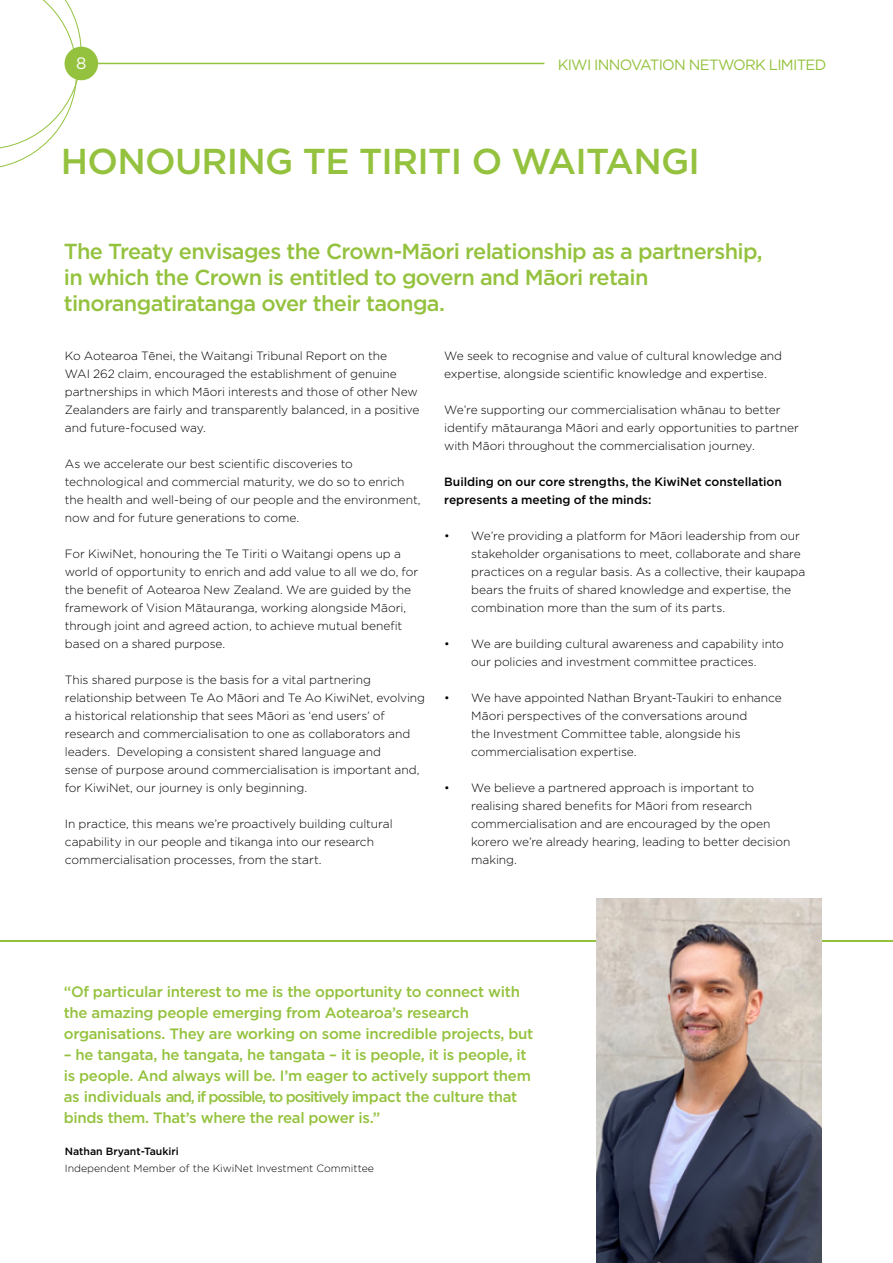
<style>
.page{position:relative;width:893px;height:1263px;background:#fff}
.page>*{position:absolute;margin:0;border:0;box-sizing:border-box;transform-origin:0 0}
.t1{font:500 36px "Gotham";letter-spacing:-.02em;color:#94c23e}
.t2{font:500 21.75px/26.1px "Gotham";letter-spacing:-.03em;color:#94c23e}
.t3{font:16.5px "Gotham";color:#fff}
.t4{font:500 15px/21px "Gotham";letter-spacing:-.02em;color:#94c23e}
.t5{font:14.85px "Gotham";letter-spacing:-.05em;color:#94c23e}
.t6{font:300 12px/18px "Gotham";letter-spacing:-.005em;color:#000}
.t7{font:500 12px/18px "Gotham";color:#000}
.t8{font:300 10.5px "Gotham";color:#000}
.t9{font:500 10.5px "Gotham";color:#000}
</style>
<div class="page">
<hr style="left:98px;top:63px;width:446px;height:1px;background:#94c23e">
<svg style="left:0;top:0;width:82px;height:168px"></svg>
<div style="left:65px;top:47px;width:33px;height:33px;background:#94c23e;border-radius:50%"></div>
<hr style="left:0;top:941px;width:893px;height:1px;background:#94c23e">
<img style="left:596px;top:898px;width:226px;height:365px">
<h3 class="t3" style="left:76px;top:52px;width:12px">8</h3>
<p class="t5" style="left:558px;top:55px;width:270px">KIWI INNOVATION NETWORK LIMITED</p>
<h1 class="t1" style="left:61px;top:138px;width:641px">HONOURING TE TIRITI O WAITANGI</h1>
<h2 class="t2" style="left:64px;top:238px;width:700px">The Treaty envisages the Crown-Māori relationship as a partnership, in which the Crown is entitled to govern and Māori retain tinorangatiratanga over their taonga.</h2>
<p class="t6" style="left:65px;top:346px;width:356px">Ko Aotearoa Tēnei, the Waitangi Tribunal Report on the<br>WAI 262 claim, encouraged the establishment of genuine partnerships in which Māori interests and those of other New Zealanders are fairly and transparently balanced, in a positive and future-focused way.</p>
<p class="t6" style="left:65px;top:454px;width:357px">As we accelerate our best scientific discoveries to technological and commercial maturity, we do so to enrich the health and well-being of our people and the environment, now and for future generations to come.</p>
<p class="t6" style="left:65px;top:544px;width:355px">For KiwiNet, honouring the Te Tiriti o Waitangi opens up a world of opportunity to enrich and add value to all we do, for the benefit of Aotearoa New Zealand. We are guided by the framework of Vision Mātauranga, working alongside Māori, through joint and agreed action, to achieve mutual benefit based on a shared purpose.</p>
<p class="t6" style="left:65px;top:670px;width:362px">This shared purpose is the basis for a vital partnering relationship between Te Ao Māori and Te Ao KiwiNet, evolving a historical relationship that sees Māori as ‘end users’ of research and commercialisation to one as collaborators and leaders. Developing a consistent shared language and<br>sense of purpose around commercialisation is important and, for KiwiNet, our journey is only beginning.</p>
<p class="t6" style="left:65px;top:814px;width:329px">In practice, this means we’re proactively building cultural capability in our people and tikanga into our research commercialisation processes, from the start.</p>
<p class="t6" style="left:444px;top:346px;width:339px">We seek to recognise and value of cultural knowledge and expertise, alongside scientific knowledge and expertise.</p>
<p class="t6" style="left:444px;top:400px;width:356px">We’re supporting our commercialisation whānau to better identify mātauranga Māori and early opportunities to partner with Māori throughout the commercialisation journey.</p>
<p class="t7" style="left:444px;top:473px;width:339px">Building on our core strengths, the KiwiNet constellation represents a meeting of the minds:</p>
<p class="t6" style="left:471px;top:526px;width:336px;text-indent:-27px">• We’re providing a platform for Māori leadership from our stakeholder organisations to meet, collaborate and share practices on a regular basis. As a collective, their kaupapa bears the fruits of shared knowledge and expertise, the combination more than the sum of its parts.</p>
<p class="t6" style="left:444px;top:634px;width:341px;text-align:center">• We are building cultural awareness and capability into our policies and investment committee practices.</p>
<p class="t6" style="left:471px;top:688px;width:312px;text-indent:-27px">• We have appointed Nathan Bryant-Taukiri to enhance Māori perspectives of the conversations around<br>the Investment Committee table, alongside his commercialisation expertise.</p>
<p class="t6" style="left:471px;top:778px;width:321px;text-indent:-27px">• We believe a partnered approach is important to realising shared benefits for Māori from research commercialisation and are encouraged by the open korero we’re already hearing, leading to better decision making.</p>
<p class="t4" style="left:64px;top:981px;width:471px">“Of particular interest to me is the opportunity to connect with the amazing people emerging from Aotearoa’s research organisations. They are working on some incredible projects, but</p>
<p class="t4" style="left:64px;top:1044px;width:469px">– he tangata, he tangata, he tangata – it is people, it is people, it is people. And always will be. I’m eager to actively support them as individuals and, if possible, to positively impact the culture that binds them. That’s where the real power is.”</p>
<p class="t9" style="left:65px;top:1144px;width:116px">Nathan Bryant-Taukiri</p>
<p class="t8" style="left:65px;top:1161px;width:311px">Independent Member of the KiwiNet Investment Committee</p>
</div>
